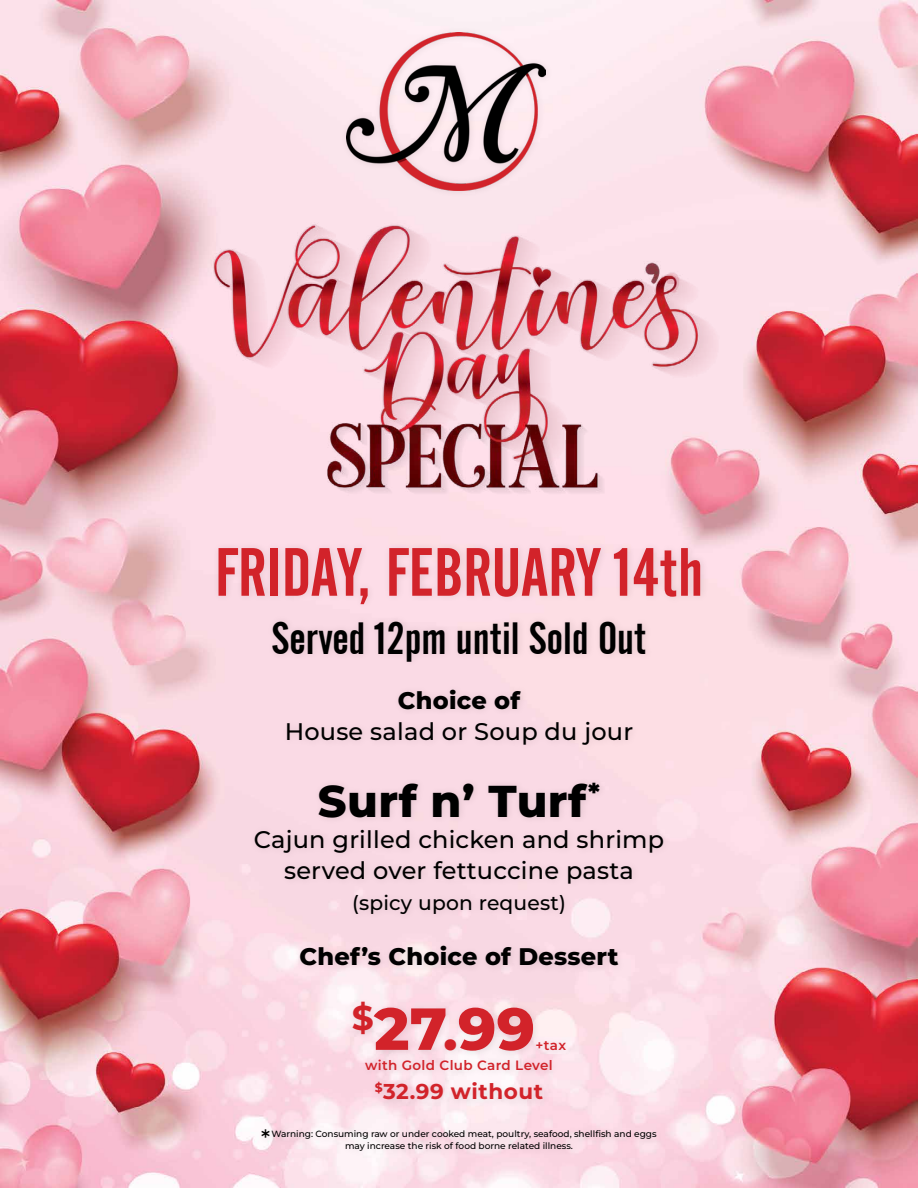
<style>
.page{position:relative;width:918px;height:1188px;background:#fff}
.page>*{position:absolute;margin:0;border:0;box-sizing:border-box;transform-origin:0 0}
.t1{font:67.5px "Alternate Gothic No 2 BT";color:#d2232a}
.t2{font:800 59.1px "Montserrat";color:#d2232a}
.t3{font:45px "Alternate Gothic No 2 BT";color:#000}
.t4{font:800 44.55px "Montserrat";letter-spacing:.01em;color:#000}
.t5{font:500 24px "Montserrat";letter-spacing:.01em;color:#000}
.t6{font:800 24px "Montserrat";letter-spacing:.01em;color:#000}
.t7{font:500 22.5px "Montserrat";color:#000}
.t8{font:700 21.45px "Montserrat";letter-spacing:.025em;color:#d2232a}
.t9{font:500 20.25px "Montserrat";letter-spacing:.01em;color:#000}
.t10{font:600 13.5px "Montserrat";letter-spacing:.025em;color:#d2232a}
.t11{font:500 9px "Montserrat";color:#000}
.s1{font-size:49.8px}
</style>
<div class="page">
<img style="left:0;top:0;width:918px;height:1188px">
<div style="left:340px;top:26px;width:214px;height:173px;background:#fce7ee"></div>
<img style="left:346px;top:32px;width:200px;height:158px">
<img style="left:196px;top:212px;width:526px;height:289px">
<div style="left:212px;top:542px;width:497px;height:616px;background:#000;opacity:.1"></div>
<p class="t1" style="left:215px;top:535px;width:490px">FRIDAY, FEBRUARY 14th</p>
<p class="t3" style="left:272px;top:613px;width:376px">Served 12pm until Sold Out</p>
<p class="t6" style="left:398px;top:683px;width:124px">Choice of</p>
<p class="t5" style="left:285px;top:715px;width:350px">House salad or Soup du jour</p>
<p class="t4" style="left:318px;top:768px;width:284px">Surf n’ Turf<sup>*</sup></p>
<p class="t5" style="left:254px;top:822px;width:412px">Cajun grilled chicken and shrimp</p>
<p class="t5" style="left:284px;top:853px;width:351px">served over fettuccine pasta</p>
<p class="t9" style="left:352px;top:888px;width:215px">(spicy upon request)</p>
<p class="t6" style="left:299px;top:939px;width:321px">Chef’s Choice of Dessert</p>
<p class="t2" style="left:352px;top:986px;width:185px"><sup>$</sup>27<span class="s1">.</span>99</p>
<p class="t10" style="left:535px;top:1035px;width:32px">+tax</p>
<p class="t10" style="left:365px;top:1055px;width:189px">with Gold Club Card Level</p>
<p class="t8" style="left:375px;top:1076px;width:170px"><sup>$</sup>32.99 without</p>
<p class="t7" style="left:261px;top:1122px;width:10px">*</p>
<p class="t11" style="left:271px;top:1128px;width:387px">Warning: Consuming raw or under cooked meat, poultry, seafood, shellfish and eggs</p>
<p class="t11" style="left:345px;top:1139px;width:229px">may increase the risk of food borne related illness.</p>
</div>
